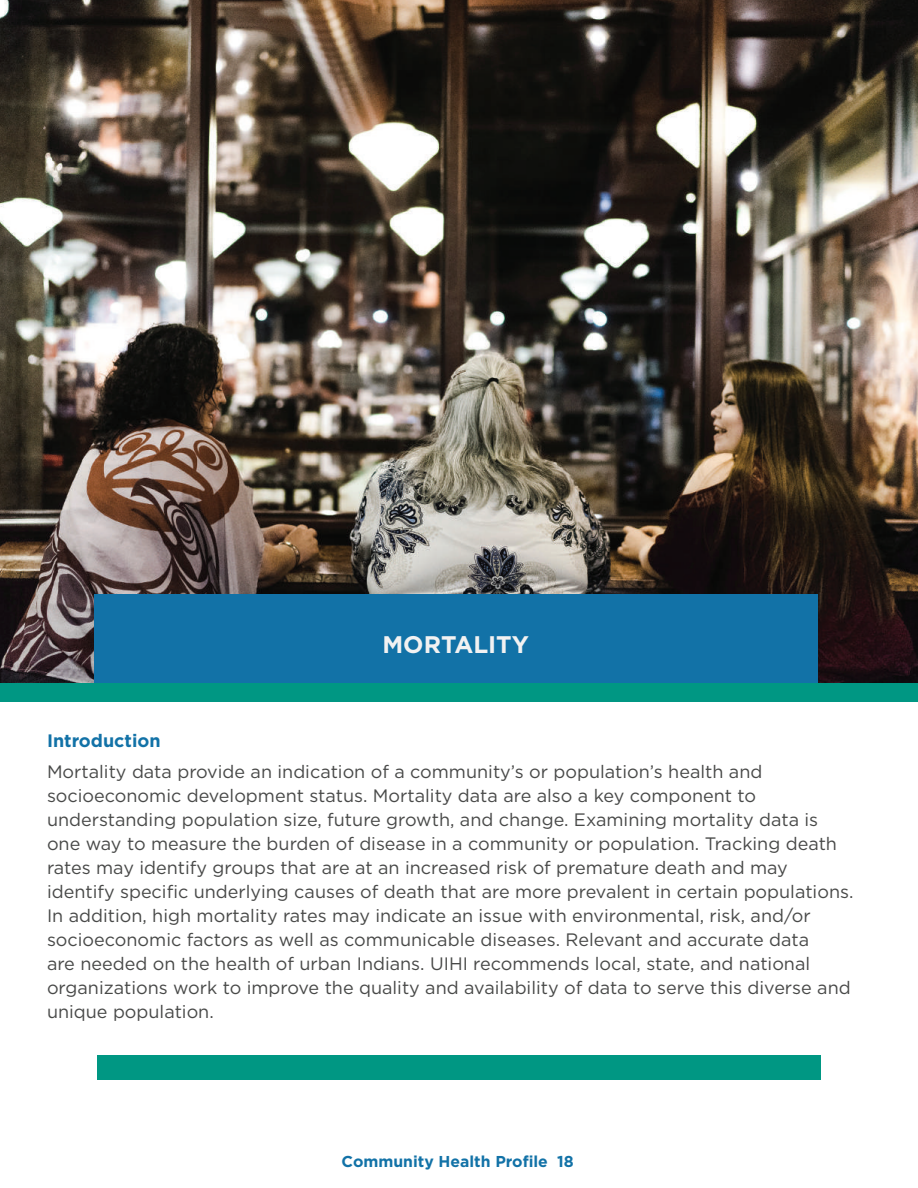
<style>
.page{position:relative;width:918px;height:1188px;background:#fff}
.page>*{position:absolute;margin:0;border:0;box-sizing:border-box;transform-origin:0 0}
.t1{font:700 24px "Gotham";color:#f2f2f2}
.t2{font:18px/24px "Gotham";color:#484948}
.t3{font:700 18px "Gotham";color:#1272a7}
.t4{font:700 15.75px "Gotham";color:#1272a7}
</style>
<div class="page">
<img style="left:0;top:0;width:918px;height:684px">
<div style="left:94px;top:594px;width:724px;height:99px;background:#1272a7"></div>
<div style="left:0;top:684px;width:918px;height:18px;background:#009783"></div>
<div style="left:97px;top:1055px;width:724px;height:25px;background:#009783"></div>
<h1 class="t1" style="left:382px;top:629px;width:148px">MORTALITY</h1>
<p class="t3" style="left:47px;top:729px;width:115px">Introduction</p>
<p class="t2" style="left:47px;top:759px;width:808px">Mortality data provide an indication of a community’s or population’s health and socioeconomic development status. Mortality data are also a key component to understanding population size, future growth, and change. Examining mortality data is one way to measure the burden of disease in a community or population. Tracking death rates may identify groups that are at an increased risk of premature death and may identify specific underlying causes of death that are more prevalent in certain populations.<br>In addition, high mortality rates may indicate an issue with environmental, risk, and/or socioeconomic factors as well as communicable diseases. Relevant and accurate data<br>are needed on the health of urban Indians. UIHI recommends local, state, and national organizations work to improve the quality and availability of data to serve this diverse and unique population.</p>
<p class="t4" style="left:342px;top:1151px;width:234px">Community Health Profile 18</p>
</div>
